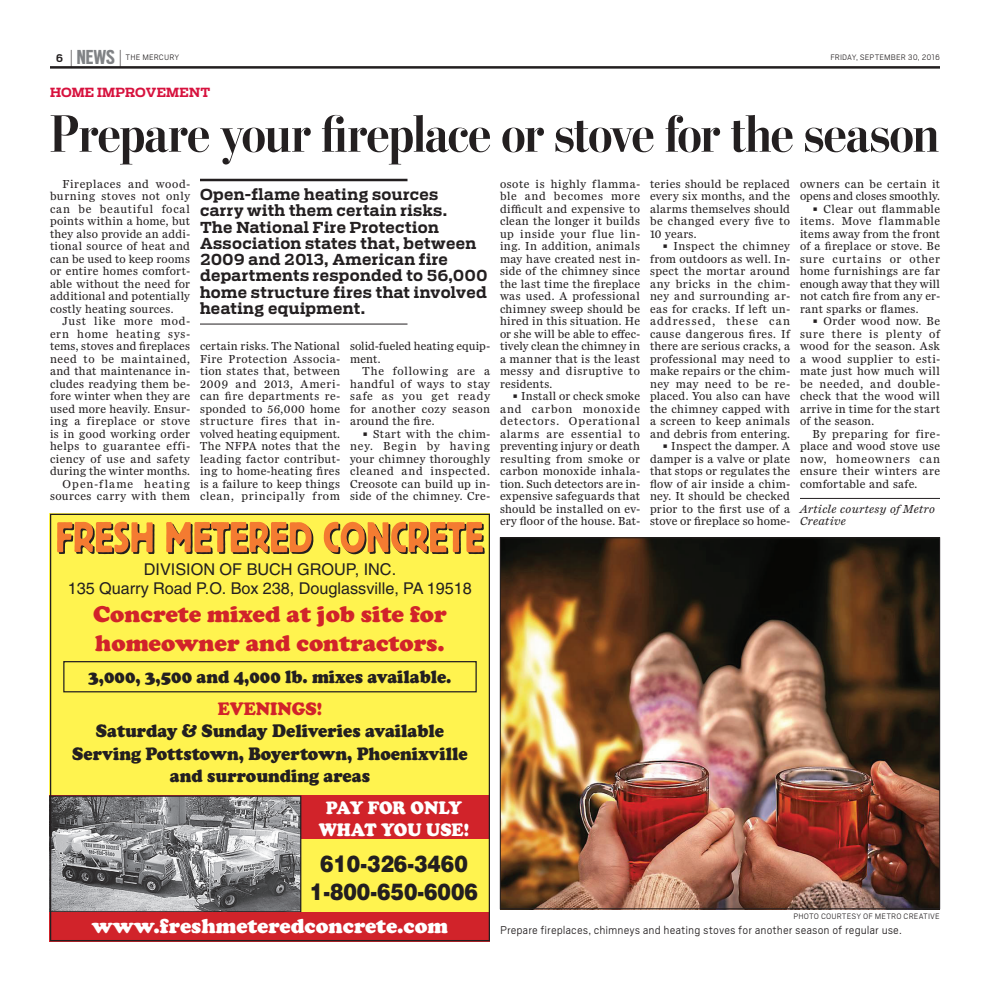
<style>
.page{position:relative;width:990px;height:990px;background:#fff}
.page>*{position:absolute;margin:0;border:0;box-sizing:border-box;transform-origin:0 0}
.HD_Head_36{font:700 52.5px "Stilson Display";letter-spacing:-.01em;color:#231f20}
.t1{font:900 23.75px/28.5px "Cooper";color:#d1232a}
.t2{font:900 23.12px/27.8px "Helvetica";color:#231f20;text-align:center;scale:.87 1}
.ZZ_Folio_left_page{font:700 22.5px "Scout Cond";color:#808285}
.t3{font:900 21.25px "Cooper";color:#fff}
.t4{font:900 18.75px/22.5px "Cooper";color:#231f20;text-align:center;scale:.93 1}
.t5{font:900 18.75px/22.5px "Cooper";color:#fff;text-align:center;scale:.93 1}
.t6{font:16.25px/19.5px "Helvetica";color:#231f20;text-align:center}
.TX_QuoteStandAlone{font:700 15px/16.2px "Receiver";letter-spacing:.025em;color:#231f20}
.PH_Caption{font:300 12.5px "Cub Scout";letter-spacing:.005em;color:#231f20}
.HD_Kicker{font:700 12.5px "Receiver";letter-spacing:.015em;color:#d7123e}
.ZZ_Folio_page_number{font:700 12.5px "Cub Scout";color:#231f20}
.TX_Body{font:12px/12.5px "Miller Daily Two";letter-spacing:.03em;color:#231f20;text-align:justify}
.TX_Body-2{font:12px/12.5px "Miller Daily Two";letter-spacing:.075em;color:#231f20;text-align:right}
.TX_Body-3{font:12px/12.5px "Miller Daily Two";letter-spacing:.01em;color:#231f20}
.TX_Tagline{font:italic 12px/12.5px "Miller Daily Two";letter-spacing:.035em;color:#231f20}
.ZZ_Folio_left_page-2{font:300 8.75px "Cub Scout";letter-spacing:.01em;color:#231f20}
.PH_Photo_Byline{font:300 8.75px "Cub Scout";letter-spacing:.015em;color:#231f20}
.s1{font-family:"Cub Scout";font-weight:300;font-size:21.5px;color:#231f20}
.s2{color:#d1232a}
</style>
<div class="page">
<hr style="left:800px;top:498px;width:140px;height:1px;background:#231f20">
<img style="left:502px;top:540px;width:436px;height:367px">
<hr style="left:200px;top:179px;width:208px;height:2px;background:#231f20">
<hr style="left:200px;top:324px;width:208px;height:1px;background:#231f20">
<div style="left:50px;top:514px;width:440px;height:427px;background:#fff34f"></div>
<div style="left:50px;top:796px;width:440px;height:43px;background:#d1232a"></div>
<img style="left:52px;top:798px;width:247px;height:112px">
<div style="left:50px;top:796px;width:251px;height:116px;border:1px solid #231f20"></div>
<svg style="left:57px;top:522px;width:98px;height:32px"></svg>
<svg style="left:166px;top:522px;width:147px;height:32px"></svg>
<svg style="left:324px;top:522px;width:161px;height:32px"></svg>
<div style="left:50px;top:912px;width:440px;height:29px;background:#d1232a"></div>
<div style="left:63px;top:661px;width:414px;height:31px;border:1px solid #231f20"></div>
<hr style="left:50px;top:66px;width:890px;height:3px;background:#231f20">
<p class="ZZ_Folio_left_page" style="left:70px;top:45px;width:53px"><span class="s1">|</span> NEWS <span class="s1">|</span></p>
<p class="ZZ_Folio_page_number" style="left:56px;top:51px;width:9px">6</p>
<p class="ZZ_Folio_left_page-2" style="left:126px;top:53px;width:55px">THE MERCURY</p>
<p class="ZZ_Folio_left_page-2" style="left:830px;top:53px;width:111px">FRIDAY, SEPTEMBER 30, 2016</p>
<p class="HD_Kicker" style="left:50px;top:85px;width:162px">HOME IMPROVEMENT</p>
<p class="HD_Head_36" style="left:50px;top:103px;width:891px">Prepare your fireplace or stove for the season</p>
<p class="TX_Body" style="left:50px;top:177px;width:142px;text-indent:12px">Fireplaces and wood&shy;burning stoves not only can be beautiful focal points within a home, but they also provide an addi&shy;tional source of heat and can be used to keep rooms or entire homes comfort&shy;able without the need for additional and potentially costly heating sources.</p>
<p class="TX_Body" style="left:50px;top:315px;width:142px;text-indent:12px">Just like more mod&shy;ern home heating sys&shy;tems, stoves and fireplaces need to be maintained, and that maintenance in&shy;cludes readying them be&shy;fore winter when they are used more heavily. Ensur&shy;ing a fireplace or stove is in good working order helps to guarantee effi&shy;ciency of use and safety during the winter months.</p>
<p class="TX_Body-2" style="left:50px;top:477px;width:141px">Open-flame heating sources carry with them</p>
<p class="TX_QuoteStandAlone" style="left:200px;top:187px;width:289px">Open-flame heating sources<br>carry with them certain risks.<br>The National Fire Protection<br>Association states that, between<br>2009 and 2013, American fire departments responded to 56,000 home structure fires that involved heating equipment.</p>
<p class="TX_Body" style="left:200px;top:340px;width:142px">certain risks. The National Fire Protection Associa&shy;tion states that, between 2009 and 2013, Ameri&shy;can fire departments re&shy;sponded to 56,000 home structure fires that in&shy;volved heating equipment.<br>The NFPA notes that the leading factor contribut&shy;ing to home-heating fires is a failure to keep things clean, principally from</p>
<p class="TX_Body-3" style="left:350px;top:340px;width:141px">solid-fueled heating equip&shy;ment.</p>
<p class="TX_Body" style="left:350px;top:365px;width:142px;text-indent:12px">The following are a handful of ways to stay safe as you get ready for another cozy season around the fire.</p>
<p class="TX_Body" style="left:350px;top:427px;width:142px;text-indent:12px">• Start with the chim&shy;ney. Begin by having your chimney thoroughly cleaned and inspected.<br>Creosote can build up in&shy;side of the chimney. Cre-</p>
<p class="TX_Body" style="left:500px;top:177px;width:142px">osote is highly flamma&shy;ble and becomes more difficult and expensive to clean the longer it builds up inside your flue lin&shy;ing. In addition, animals may have created nest in&shy;side of the chimney since the last time the fireplace was used. A professional chimney sweep should be hired in this situation. He or she will be able to effec&shy;tively clean the chimney in a manner that is the least messy and disruptive to residents.</p>
<p class="TX_Body" style="left:500px;top:390px;width:142px;text-indent:12px">• Install or check smoke and carbon monoxide detectors. Operational alarms are essential to preventing injury or death resulting from smoke or carbon monoxide inhala&shy;tion. Such detectors are in&shy;expensive safeguards that should be installed on ev&shy;ery floor of the house. Bat-</p>
<p class="TX_Body" style="left:650px;top:177px;width:142px">teries should be replaced every six months, and the alarms themselves should be changed every five to 10 years.</p>
<p class="TX_Body" style="left:650px;top:240px;width:141px;text-indent:12px">• Inspect the chimney from outdoors as well. In&shy;spect the mortar around any bricks in the chim&shy;ney and surrounding ar&shy;eas for cracks. If left un&shy;addressed, these can cause dangerous fires. If there are serious cracks, a professional may need to make repairs or the chim&shy;ney may need to be re&shy;placed. You also can have the chimney capped with a screen to keep animals and debris from entering.</p>
<p class="TX_Body" style="left:650px;top:440px;width:142px;text-indent:12px">• Inspect the damper. A damper is a valve or plate that stops or regulates the flow of air inside a chim&shy;ney. It should be checked prior to the first use of a stove or fireplace so home-</p>
<p class="TX_Body" style="left:800px;top:177px;width:142px">owners can be certain it opens and closes smoothly.</p>
<p class="TX_Body" style="left:800px;top:202px;width:142px;text-indent:12px">• Clear out flammable items. Move flammable items away from the front of a fireplace or stove. Be sure curtains or other home furnishings are far enough away that they will not catch fire from any er&shy;rant sparks or flames.</p>
<p class="TX_Body" style="left:800px;top:315px;width:142px;text-indent:12px">• Order wood now. Be sure there is plenty of wood for the season. Ask a wood supplier to esti&shy;mate just how much will be needed, and double&shy;check that the wood will arrive in time for the start of the season.</p>
<p class="TX_Body" style="left:800px;top:427px;width:142px;text-indent:12px">By preparing for fire&shy;place and wood stove use now, homeowners can ensure their winters are comfortable and safe.</p>
<p class="TX_Tagline" style="left:800px;top:502px;width:136px">Article courtesy of Metro<br>Creative</p>
<p class="t6" style="left:68px;top:559px;width:406px">DIVISION OF BUCH GROUP, INC.<br>135 Quarry Road P.O. Box 238, Douglassville, PA 19518</p>
<p class="t1" style="left:93px;top:600px;width:355px">Concrete mixed at job site for homeowner and contractors.</p>
<p class="t4" style="left:88px;top:661px;width:392px;line-height:31.9px">3,000, 3,500 and 4,000 lb. mixes available.<br><span class="s2">EVENINGS!</span></p>
<p class="t4" style="left:72px;top:720px;width:427px">Saturday &amp; Sunday Deliveries available<br>Serving Pottstown, Boyertown, Phoenixville and surrounding areas</p>
<p class="t5" style="left:319px;top:796px;width:163px">PAY FOR ONLY<br>WHAT YOU USE!</p>
<p class="t2" style="left:310px;top:850px;width:195px">610-326-3460<br>1-800-650-6006</p>
<p class="t3" style="left:92px;top:914px;width:358px">www.freshmeteredconcrete.com</p>
<p class="PH_Photo_Byline" style="left:794px;top:911px;width:148px">PHOTO COURTESY OF METRO CREATIVE</p>
<p class="PH_Caption" style="left:500px;top:923px;width:403px">Prepare fireplaces, chimneys and heating stoves for another season of regular use.</p>
</div>
